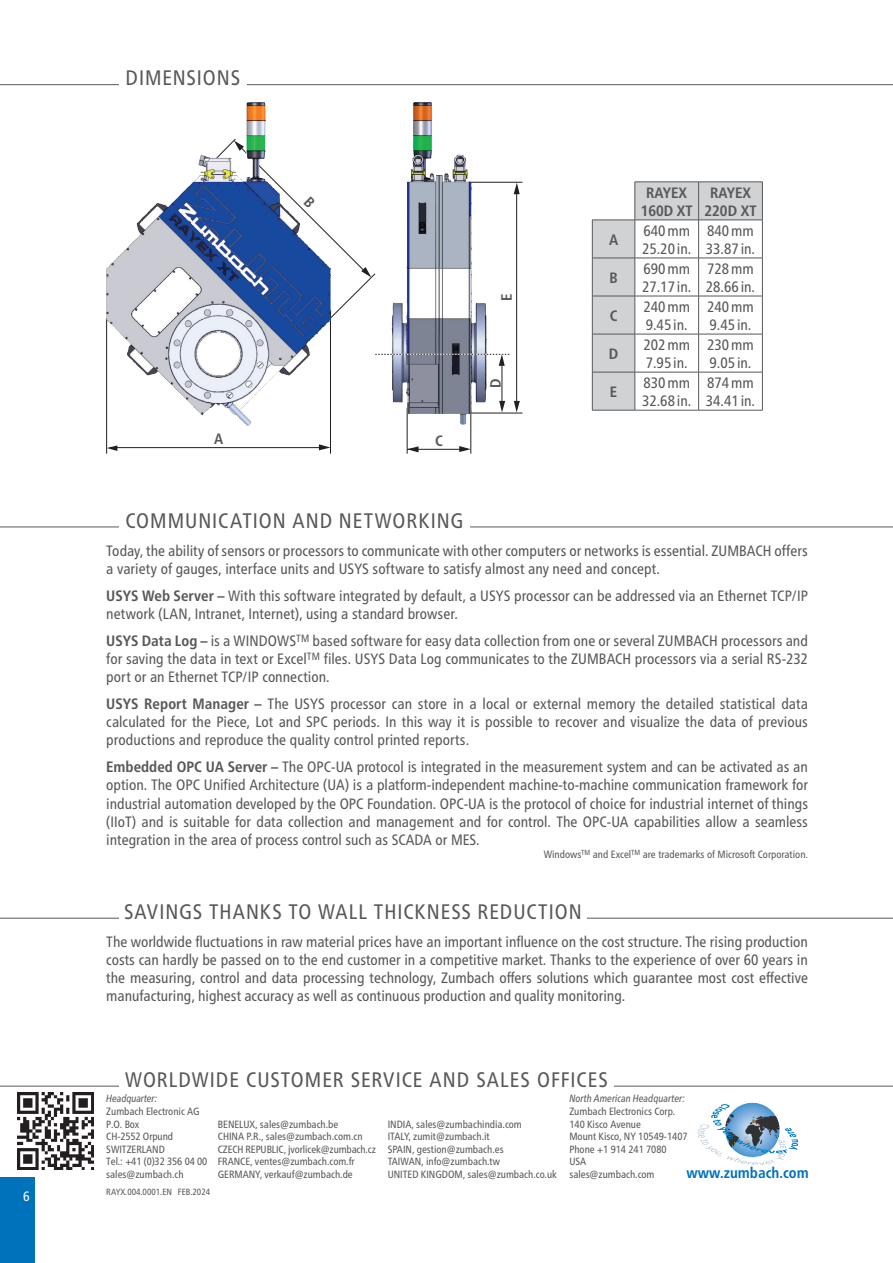
<style>
.page{position:relative;width:893px;height:1263px;background:#fff}
.page>*{position:absolute;margin:0;border:0;box-sizing:border-box;transform-origin:0 0}
.t1{font:condensed 21px "Frutiger Neue LTW1 G";letter-spacing:.045em;color:#57585a}
.t2{font:condensed 15px/18px "Frutiger Neue LTW1 G";color:#57585a}
.t3{font:700 condensed 15px/18px "Frutiger Neue LTW1 G";color:#57585a;text-align:center}
.t4{font:700 condensed 15px "Frutiger Neue LTW1 G";color:#0072bc}
.t5{font:condensed 13.5px "Frutiger Neue LTW1 G";color:#fff}
.t6{font:condensed 10.5px/12.6px "Frutiger Neue LTW1 G";color:#57585a}
.t7{font:italic condensed 10.5px "Frutiger Neue LTW1 G";color:#57585a}
.t8{font:condensed 9px "Frutiger Neue LTW1 G";color:#57585a}
.s1{font-weight:700}
</style>
<div class="page">
<svg style="left:698px;top:1104px;width:100px;height:61px"></svg>
<div style="left:0;top:1178px;width:34px;height:85px;background:#0072bc"></div>
<hr style="left:106px;top:318px;width:1px;height:136px;background:#231f20">
<hr style="left:330px;top:310px;width:1px;height:144px;background:#231f20">
<hr style="left:109px;top:447px;width:214px;height:1px;background:#231f20">
<svg style="left:319px;top:444px;width:11px;height:6px"></svg>
<svg style="left:107px;top:445px;width:10px;height:6px"></svg>
<hr style="left:471px;top:408px;width:1px;height:46px;background:#231f20">
<hr style="left:407px;top:408px;width:1px;height:46px;background:#231f20">
<hr style="left:407px;top:449px;width:58px;height:1px;background:#231f20">
<svg style="left:459px;top:446px;width:12px;height:6px"></svg>
<svg style="left:407px;top:446px;width:12px;height:6px"></svg>
<hr style="left:468px;top:413px;width:54px;height:1px;background:#231f20">
<hr style="left:516px;top:190px;width:1px;height:216px;background:#231f20">
<svg style="left:514px;top:401px;width:6px;height:11px"></svg>
<svg style="left:514px;top:183px;width:6px;height:11px"></svg>
<hr style="left:502px;top:363px;width:1px;height:41px;background:#231f20">
<svg style="left:499px;top:401px;width:6px;height:11px"></svg>
<hr style="left:468px;top:182px;width:54px;height:1px;background:#231f20">
<img style="left:391px;top:102px;width:96px;height:323px">
<img style="left:106px;top:103px;width:147px;height:283px">
<svg style="left:375px;top:354px;width:134px;height:12px"></svg>
<hr style="left:0;top:1086px;width:893px;height:1px;background:#57585a">
<img style="left:17px;top:1093px;width:77px;height:76px">
<div style="left:119px;top:1067px;width:495px;height:20px;background:#fff"></div>
<hr style="left:0;top:918px;width:893px;height:1px;background:#57585a">
<div style="left:119px;top:892px;width:468px;height:27px;background:#fff"></div>
<hr style="left:0;top:526px;width:893px;height:1px;background:#57585a">
<hr style="left:0;top:84px;width:893px;height:1px;background:#57585a">
<div style="left:119px;top:500px;width:351px;height:27px;background:#fff"></div>
<div style="left:119px;top:58px;width:128px;height:27px;background:#fff"></div>
<svg style="left:592px;top:182px;width:170px;height:228px"></svg>
<hr style="left:635px;top:182px;width:64px;height:1px;background:#57585a">
<hr style="left:635px;top:182px;width:1px;height:38px;background:#57585a">
<hr style="left:699px;top:182px;width:64px;height:1px;background:#57585a">
<hr style="left:698px;top:182px;width:1px;height:38px;background:#57585a">
<hr style="left:762px;top:182px;width:1px;height:38px;background:#57585a">
<hr style="left:592px;top:220px;width:43px;height:1px;background:#57585a">
<hr style="left:592px;top:220px;width:1px;height:38px;background:#57585a">
<hr style="left:635px;top:220px;width:64px;height:1px;background:#57585a">
<hr style="left:635px;top:220px;width:1px;height:38px;background:#57585a">
<hr style="left:699px;top:220px;width:64px;height:1px;background:#57585a">
<hr style="left:698px;top:220px;width:1px;height:38px;background:#57585a">
<hr style="left:762px;top:220px;width:1px;height:38px;background:#57585a">
<hr style="left:592px;top:258px;width:43px;height:1px;background:#57585a">
<hr style="left:592px;top:258px;width:1px;height:38px;background:#57585a">
<hr style="left:635px;top:258px;width:64px;height:1px;background:#57585a">
<hr style="left:635px;top:258px;width:1px;height:38px;background:#57585a">
<hr style="left:699px;top:258px;width:64px;height:1px;background:#57585a">
<hr style="left:698px;top:258px;width:1px;height:38px;background:#57585a">
<hr style="left:762px;top:258px;width:1px;height:38px;background:#57585a">
<hr style="left:592px;top:296px;width:43px;height:1px;background:#57585a">
<hr style="left:592px;top:296px;width:1px;height:38px;background:#57585a">
<hr style="left:635px;top:296px;width:64px;height:1px;background:#57585a">
<hr style="left:635px;top:296px;width:1px;height:38px;background:#57585a">
<hr style="left:699px;top:296px;width:64px;height:1px;background:#57585a">
<hr style="left:698px;top:296px;width:1px;height:38px;background:#57585a">
<hr style="left:762px;top:296px;width:1px;height:38px;background:#57585a">
<hr style="left:592px;top:334px;width:43px;height:1px;background:#57585a">
<hr style="left:592px;top:334px;width:1px;height:38px;background:#57585a">
<hr style="left:635px;top:334px;width:64px;height:1px;background:#57585a">
<hr style="left:635px;top:334px;width:1px;height:38px;background:#57585a">
<hr style="left:699px;top:334px;width:64px;height:1px;background:#57585a">
<hr style="left:698px;top:334px;width:1px;height:38px;background:#57585a">
<hr style="left:762px;top:334px;width:1px;height:38px;background:#57585a">
<hr style="left:592px;top:372px;width:43px;height:1px;background:#57585a">
<hr style="left:592px;top:372px;width:1px;height:38px;background:#57585a">
<hr style="left:635px;top:372px;width:64px;height:1px;background:#57585a">
<hr style="left:635px;top:372px;width:1px;height:38px;background:#57585a">
<hr style="left:699px;top:372px;width:64px;height:1px;background:#57585a">
<hr style="left:698px;top:372px;width:1px;height:38px;background:#57585a">
<hr style="left:762px;top:372px;width:1px;height:38px;background:#57585a">
<hr style="left:592px;top:410px;width:43px;height:1px;background:#57585a">
<hr style="left:635px;top:410px;width:64px;height:1px;background:#57585a">
<hr style="left:699px;top:410px;width:64px;height:1px;background:#57585a">
<svg style="left:215px;top:138px;width:161px;height:181px"></svg>
<p class="t5" style="left:23px;top:1186px;width:8px">6</p>
<h1 class="t1" style="left:126px;top:62px;width:116px">DIMENSIONS</h1>
<p class="t3" style="left:496px;top:301px;width:9px;rotate:-90deg">E</p>
<p class="t3" style="left:214px;top:429px;width:11px">A</p>
<p class="t3" style="left:435px;top:430px;width:9px">C</p>
<h1 class="t1" style="left:125px;top:505px;width:340px">COMMUNICATION AND NETWORKING</h1>
<p class="t3" style="left:485px;top:388px;width:11px;rotate:-90deg">D</p>
<p class="t3" style="left:641px;top:182px;width:53px">RAYEX<br>160D XT</p>
<p class="t3" style="left:705px;top:182px;width:53px">RAYEX<br>220D XT</p>
<p class="t3" style="left:609px;top:229px;width:11px">A</p>
<p class="t2" style="left:642px;top:220px;width:51px">640mm<br>25.20 in.</p>
<p class="t2" style="left:706px;top:220px;width:51px">840mm<br>33.87 in.</p>
<p class="t3" style="left:609px;top:267px;width:10px">B</p>
<p class="t2" style="left:642px;top:258px;width:51px">690mm<br>27.17 in.</p>
<p class="t2" style="left:706px;top:258px;width:51px">728mm<br>28.66 in.</p>
<p class="t3" style="left:610px;top:305px;width:9px">C</p>
<p class="t2" style="left:643px;top:296px;width:48px">240mm<br>9.45 in.</p>
<p class="t2" style="left:707px;top:296px;width:48px">240mm<br>9.45 in.</p>
<p class="t3" style="left:609px;top:343px;width:11px">D</p>
<p class="t2" style="left:643px;top:334px;width:48px">202mm<br>7.95 in.</p>
<p class="t2" style="left:707px;top:334px;width:48px">230mm<br>9.05 in.</p>
<p class="t3" style="left:610px;top:381px;width:9px">E</p>
<p class="t2" style="left:642px;top:372px;width:51px">830mm<br>32.68 in.</p>
<p class="t2" style="left:706px;top:372px;width:51px">874mm<br>34.41 in.</p>
<p class="t2" style="left:106px;top:540px;width:703px">Today, the ability of sensors or processors to communicate with other computers or networks is essential. ZUMBACH offers a variety of gauges, interface units and USYS software to satisfy almost any need and concept.</p>
<p class="t2" style="left:106px;top:585px;width:703px"><span class="s1">USYS Web Server –</span> With this software integrated by default, a USYS processor can be addressed via an Ethernet TCP/IP network (LAN, Intranet, Internet), using a standard browser.</p>
<p class="t2" style="left:106px;top:630px;width:703px;text-align:justify"><span class="s1">USYS Data Log –</span> is a WINDOWS<sup>TM</sup> based software for easy data collection from one or several ZUMBACH processors and for saving the data in text or Excel<sup>TM</sup> files. USYS Data Log communicates to the ZUMBACH processors via a serial RS-232 port or an Ethernet TCP/IP connection.</p>
<p class="t2" style="left:106px;top:693px;width:703px;text-align:justify"><span class="s1">USYS Report Manager –</span> The USYS processor can store in a local or external memory the detailed statistical data calculated for the Piece, Lot and SPC periods. In this way it is possible to recover and visualize the data of previous productions and reproduce the quality control printed reports.</p>
<p class="t2" style="left:106px;top:756px;width:703px;text-align:justify"><span class="s1">Embedded OPC UA Server –</span> The OPC-UA protocol is integrated in the measurement system and can be activated as an option. The OPC Unified Architecture (UA) is a platform-independent machine-to-machine communication framework for industrial automation developed by the OPC Foundation. OPC-UA is the protocol of choice for industrial internet of things (IIoT) and is suitable for data collection and management and for control. The OPC-UA capabilities allow a seamless integration in the area of process control such as SCADA or MES.</p>
<p class="t6" style="left:544px;top:847px;width:266px">Windows<sup>TM</sup> and Excel<sup>TM</sup> are trademarks of Microsoft Corporation.</p>
<h1 class="t1" style="left:124px;top:896px;width:459px">SAVINGS THANKS TO WALL THICKNESS REDUCTION</h1>
<p class="t2" style="left:106px;top:932px;width:703px;text-align:justify">The worldwide fluctuations in raw material prices have an important influence on the cost structure. The rising production costs can hardly be passed on to the end customer in a competitive market. Thanks to the experience of over 60 years in the measuring, control and data processing technology, Zumbach offers solutions which guarantee most cost effective manufacturing, highest accuracy as well as continuous production and quality monitoring.</p>
<h1 class="t1" style="left:125px;top:1064px;width:484px">WORLDWIDE CUSTOMER SERVICE AND SALES OFFICES</h1>
<p class="t7" style="left:106px;top:1091px;width:52px">Headquarter:</p>
<p class="t6" style="left:106px;top:1104px;width:103px">Zumbach Electronic AG<br>P.O. Box<br>CH-2552 Orpund<br>SWITZERLAND<br>Tel.: +41 (0)32 356 04 00 sales@zumbach.ch</p>
<p class="t7" style="left:569px;top:1091px;width:117px">North American Headquarter:</p>
<p class="t6" style="left:569px;top:1104px;width:120px">Zumbach Electronics Corp.<br>140 Kisco Avenue<br>Mount Kisco, NY 10549-1407<br>Phone +1 914 241 7080<br>USA<br>sales@zumbach.com</p>
<p class="t6" style="left:218px;top:1117px;width:160px">BENELUX, sales@zumbach.be<br>CHINA P.R., sales@zumbach.com.cn CZECH REPUBLIC, jvorlicek@zumbach.cz FRANCE, ventes@zumbach.com.fr GERMANY, verkauf@zumbach.de</p>
<p class="t6" style="left:388px;top:1117px;width:171px">INDIA, sales@zumbachindia.com<br>ITALY, zumit@zumbach.it<br>SPAIN, gestion@zumbach.es<br>TAIWAN, info@zumbach.tw<br>UNITED KINGDOM, sales@zumbach.co.uk</p>
<p class="t4" style="left:687px;top:1161px;width:124px">www.zumbach.com</p>
<p class="t8" style="left:106px;top:1185px;width:105px">RAYX.004.0001.EN FEB.2024</p>
</div>
